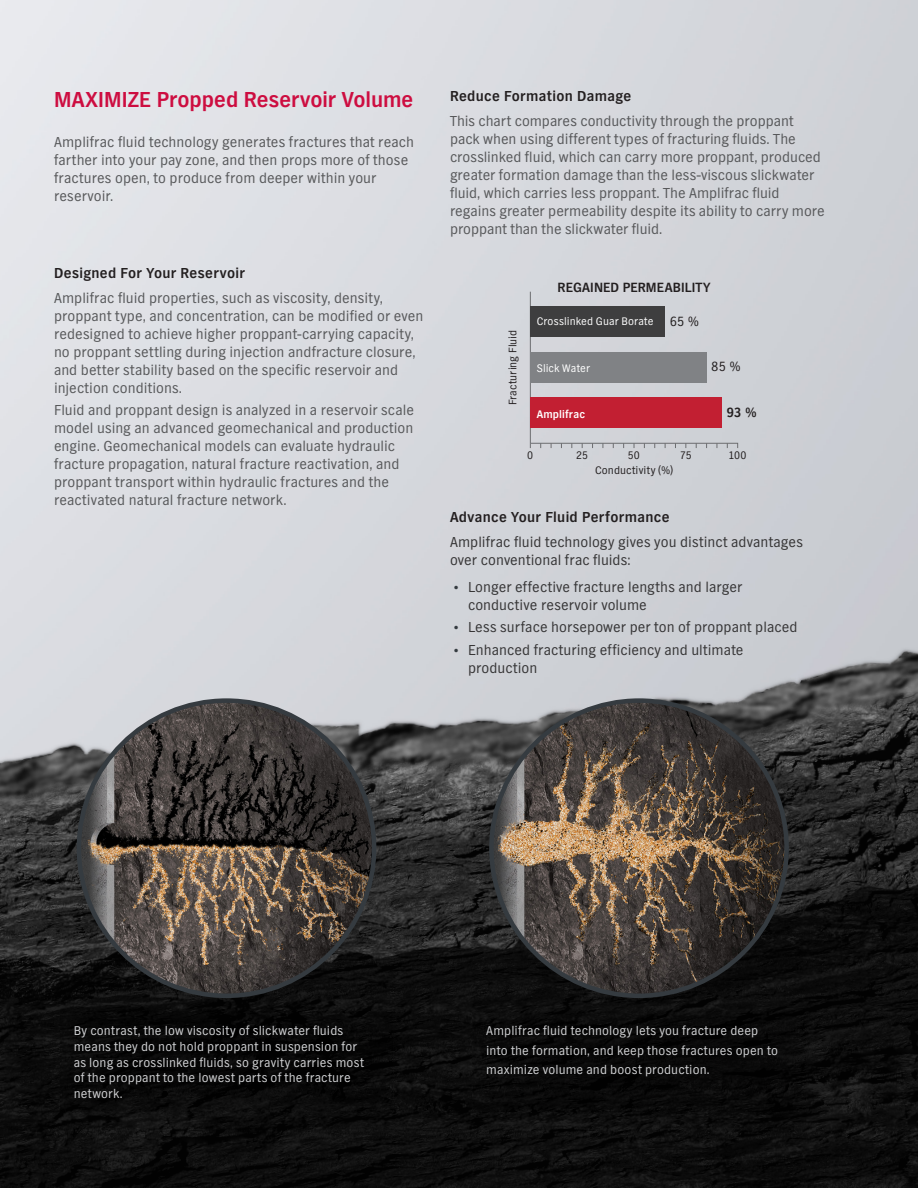
<style>
.page{position:relative;width:918px;height:1188px;background:#fff}
.page>*{position:absolute;margin:0;border:0;box-sizing:border-box;transform-origin:0 0}
.Body_Copy_10_12{font:700 22.5px "TV Nord EF";color:#cd0d40}
.Body_Copy_10_12-2{font:15px/18px "TV Nord EF";letter-spacing:.005em;color:#57585a}
.Body_Copy_10_12-3{font:15px/18px "TV Nord EF";letter-spacing:.005em;color:#363536}
.Subhead_10_12{font:15px/18px "TV Nord EF";letter-spacing:.005em;color:#57585a}
.Subhead_10_12-2{font:700 15px "TV Nord EF";letter-spacing:.02em;color:#231f20}
.t1{font:700 13.95px "TV Nord EF";letter-spacing:.01em;color:#231f20}
.t2{font:13.95px "TV Nord EF";color:#231f20}
.cutline{font:13.2px/15.9px "TV Nord EF";letter-spacing:.015em;color:#d1d2d4}
.t3{font:11.4px "TV Nord EF";letter-spacing:.01em;color:#231f20}
.t4{font:11.4px "TV Nord EF";letter-spacing:.01em;color:#fff}
.t5{font:700 11.4px "TV Nord EF";letter-spacing:.015em;color:#fff}
.s1{font-size:13.95px;color:#231f20}
.s2{font-size:10.5px;color:#353b40}
</style>
<div class="page">
<img style="left:0;top:0;width:918px;height:1188px">
<img style="left:79px;top:701px;width:295px;height:295px;border-radius:148px">
<img style="left:491px;top:701px;width:296px;height:295px;border-radius:148px">
<div style="left:60px;top:1011px;width:333px;height:101px;background:#070707"></div>
<div style="left:473px;top:1011px;width:332px;height:101px;background:#080808"></div>
<svg style="left:530px;top:443px;width:208px;height:6px"></svg>
<hr style="left:530px;top:292px;width:1px;height:151px;background:#6c6d70">
<div style="left:530px;top:307px;width:135px;height:30px;background:#3e3e3f"></div>
<div style="left:530px;top:352px;width:177px;height:31px;background:#808285"></div>
<div style="left:530px;top:398px;width:192px;height:30px;background:#c21f32"></div>
<p class="Body_Copy_10_12" style="left:54px;top:87px;width:361px">MAXIMIZE Propped Reservoir Volume</p>
<p class="Subhead_10_12" style="left:54px;top:134px;width:362px">Amplifrac fluid technology generates fractures that reach farther into your pay zone, and then props more of those fractures open, to produce from deeper within your reservoir.</p>
<p class="Subhead_10_12-2" style="left:54px;top:264px;width:193px">Designed For Your Reservoir</p>
<p class="Body_Copy_10_12-2" style="left:54px;top:289px;width:371px">Amplifrac fluid properties, such as viscosity, density, proppant type, and concentration, can be modified or even redesigned to achieve higher proppant-carrying capacity, no proppant settling during injection andfracture closure, and better stability based on the specific reservoir and injection conditions.</p>
<p class="Body_Copy_10_12-2" style="left:54px;top:402px;width:362px">Fluid and proppant design is analyzed in a reservoir scale model using an advanced geomechanical and production engine. Geomechanical models can evaluate hydraulic fracture propagation, natural fracture reactivation, and proppant transport within hydraulic fractures and the reactivated natural fracture network.</p>
<p class="Subhead_10_12-2" style="left:450px;top:88px;width:183px">Reduce Formation Damage</p>
<p class="Body_Copy_10_12-2" style="left:450px;top:112px;width:376px">This chart compares conductivity through the proppant pack when using different types of fracturing fluids. The crosslinked fluid, which can carry more proppant, produced greater formation damage than the less-viscous slickwater fluid, which carries less proppant. The Amplifrac fluid regains greater permeability despite its ability to carry more proppant than the slickwater fluid.</p>
<p class="t3" style="left:506px;top:405px;width:77px;rotate:-90deg">Fracturing Fluid</p>
<p class="t1" style="left:558px;top:279px;width:154px">REGAINED PERMEABILITY</p>
<p class="t4" style="left:537px;top:315px;width:164px">Crosslinked Guar Borate <span class="s1">65 %</span></p>
<p class="t4" style="left:537px;top:362px;width:55px">Slick Water</p>
<p class="t2" style="left:711px;top:359px;width:31px">85 %</p>
<p class="t5" style="left:537px;top:408px;width:50px">Amplifrac</p>
<p class="t1" style="left:726px;top:404px;width:32px">93 %</p>
<p class="t3" style="left:527px;top:449px;width:8px">0</p>
<p class="t3" style="left:576px;top:449px;width:13px">25</p>
<p class="t3" style="left:628px;top:449px;width:14px">50</p>
<p class="t3" style="left:680px;top:449px;width:13px">75</p>
<p class="t3" style="left:729px;top:449px;width:20px">100</p>
<p class="t3" style="left:595px;top:464px;width:80px">Conductivity (%)</p>
<p class="Subhead_10_12-2" style="left:450px;top:509px;width:221px">Advance Your Fluid Performance</p>
<p class="Body_Copy_10_12-3" style="left:450px;top:533px;width:355px">Amplifrac fluid technology gives you distinct advantages over conventional frac fluids:</p>
<p class="Body_Copy_10_12-3" style="left:468px;top:578px;width:276px;text-indent:-14px"><span class="s2">•</span> Longer effective fracture lengths and larger conductive reservoir volume</p>
<p class="Body_Copy_10_12-3" style="left:454px;top:619px;width:345px"><span class="s2">•</span> Less surface horsepower per ton of proppant placed</p>
<p class="Body_Copy_10_12-3" style="left:468px;top:641px;width:277px;text-indent:-14px"><span class="s2">•</span> Enhanced fracturing efficiency and ultimate production</p>
<p class="cutline" style="left:74px;top:1023px;width:292px">By contrast, the low viscosity of slickwater fluids means they do not hold proppant in suspension for as long as crosslinked fluids, so gravity carries most of the proppant to the lowest parts of the fracture network.</p>
<p class="cutline" style="left:486px;top:1021px;width:293px;line-height:19.8px">Amplifrac fluid technology lets you fracture deep into the formation, and keep those fractures open to maximize volume and boost production.</p>
</div>
